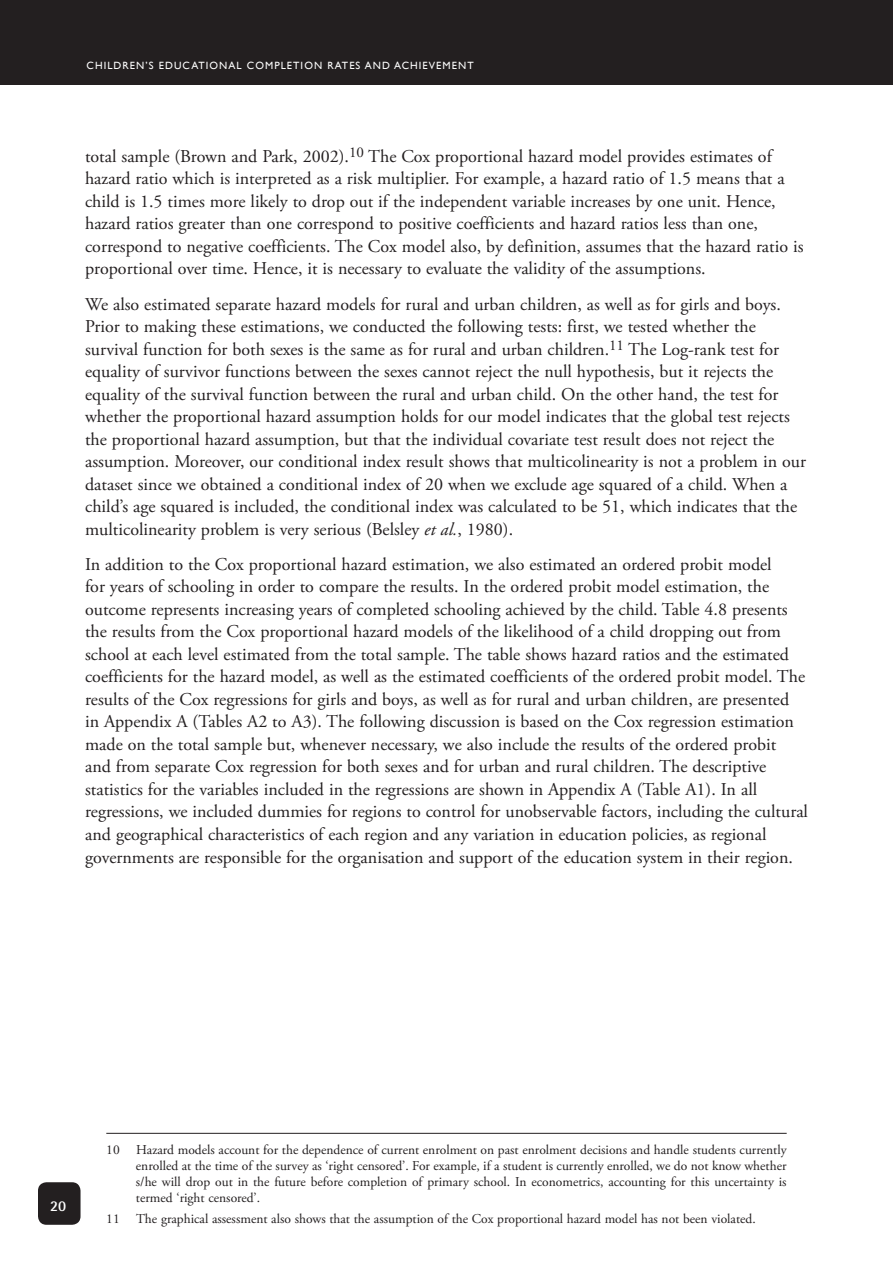
<style>
.page{position:relative;width:893px;height:1263px;background:#fff}
.page>*{position:absolute;margin:0;border:0;box-sizing:border-box;transform-origin:0 0}
.t1{font:18px/22.5px "Adobe Garamond Pro";color:#231f20}
.t2{font:700 15px "Rotis Semi Sans";color:#fff}
.t3{font:13.5px/16.2px "Adobe Garamond Pro";color:#231f20;text-align:justify}
.t4{font:10.5px "Gill Sans";letter-spacing:.1em;color:#fff}
.s1{font-style:italic}
</style>
<div class="page">
<div style="left:0;top:0;width:893px;height:85px;background:#231f20"></div>
<div style="left:38px;top:1182px;width:43px;height:43px;background:#231f20;border-radius:9px"></div>
<hr style="left:106px;top:1133px;width:681px;height:1px;background:#231f20">
<p class="t4" style="left:87px;top:59px;width:389px">CHILDREN’S EDUCATIONAL COMPLETION RATES AND ACHIEVEMENT</p>
<p class="t1" style="left:85px;top:146px;width:720px">total sample (Brown and Park, 2002).<sup>10</sup> The Cox proportional hazard model provides estimates of hazard ratio which is interpreted as a risk multiplier. For example, a hazard ratio of 1.5 means that a child is 1.5 times more likely to drop out if the independent variable increases by one unit. Hence, hazard ratios greater than one correspond to positive coefficients and hazard ratios less than one, correspond to negative coefficients. The Cox model also, by definition, assumes that the hazard ratio is proportional over time. Hence, it is necessary to evaluate the validity of the assumptions.</p>
<p class="t1" style="left:85px;top:293px;width:722px">We also estimated separate hazard models for rural and urban children, as well as for girls and boys.<br>Prior to making these estimations, we conducted the following tests: first, we tested whether the survival function for both sexes is the same as for rural and urban children.<sup>11</sup> The Log‑rank test for equality of survivor functions between the sexes cannot reject the null hypothesis, but it rejects the equality of the survival function between the rural and urban child. On the other hand, the test for whether the proportional hazard assumption holds for our model indicates that the global test rejects the proportional hazard assumption, but that the individual covariate test result does not reject the assumption. Moreover, our conditional index result shows that multicolinearity is not a problem in our dataset since we obtained a conditional index of 20 when we exclude age squared of a child. When a child’s age squared is included, the conditional index was calculated to be 51, which indicates that the multicolinearity problem is very serious (Belsley <span class="s1">et al.</span>, 1980).</p>
<p class="t1" style="left:85px;top:554px;width:724px">In addition to the Cox proportional hazard estimation, we also estimated an ordered probit model<br>for years of schooling in order to compare the results. In the ordered probit model estimation, the outcome represents increasing years of completed schooling achieved by the child. Table 4.8 presents the results from the Cox proportional hazard models of the likelihood of a child dropping out from school at each level estimated from the total sample. The table shows hazard ratios and the estimated coefficients for the hazard model, as well as the estimated coefficients of the ordered probit model. The results of the Cox regressions for girls and boys, as well as for rural and urban children, are presented<br>in Appendix A (Tables A2 to A3). The following discussion is based on the Cox regression estimation made on the total sample but, whenever necessary, we also include the results of the ordered probit<br>and from separate Cox regression for both sexes and for urban and rural children. The descriptive statistics for the variables included in the regressions are shown in Appendix A (Table A1). In all regressions, we included dummies for regions to control for unobservable factors, including the cultural and geographical characteristics of each region and any variation in education policies, as regional governments are responsible for the organisation and support of the education system in their region.</p>
<p class="t2" style="left:50px;top:1197px;width:18px">20</p>
<p class="t3" style="left:136px;top:1142px;width:652px;text-indent:-30px">10 Hazard models account for the dependence of current enrolment on past enrolment decisions and handle students currently enrolled at the time of the survey as ‘right censored’. For example, if a student is currently enrolled, we do not know whether s/he will drop out in the future before completion of primary school. In econometrics, accounting for this uncertainty is termed ‘right censored’.</p>
<p class="t3" style="left:106px;top:1211px;width:651px">11 The graphical assessment also shows that the assumption of the Cox proportional hazard model has not been violated.</p>
</div>
